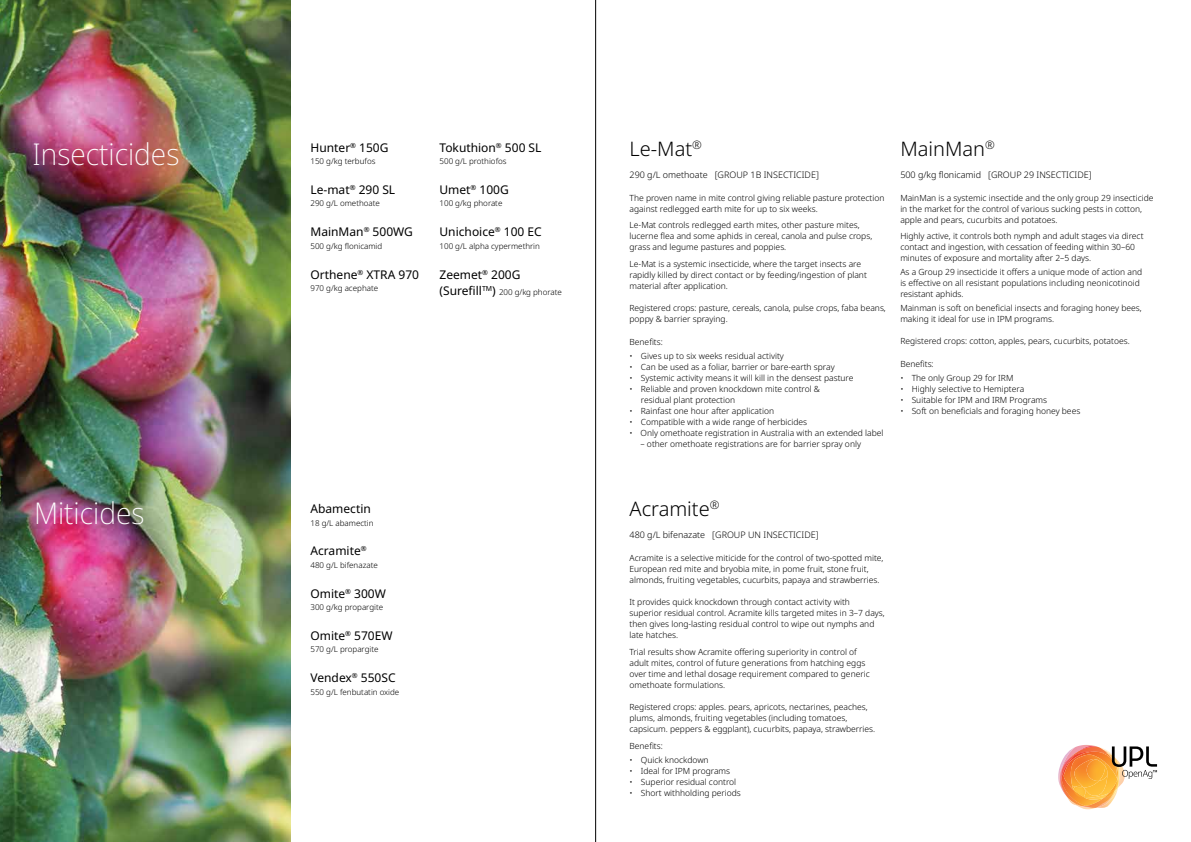
<style>
.page{position:relative;width:1191px;height:842px;background:#fff}
.page>*{position:absolute;margin:0;border:0;box-sizing:border-box;transform-origin:0 0}
.t1{font:200 30px "Noto Sans Display";color:#fff}
.t2{font:300 20px "Noto Sans";color:#000}
.t3{font:12px "Noto Sans";color:#000}
.t4{font:300 9px "Noto Sans";color:#000}
.t5{font:300 8.5px/11px "Noto Sans";color:#000}
.t6{font:300 8px "Noto Sans";color:#000}
.s1{font-weight:400;font-size:12px}
</style>
<div class="page">
<img style="left:0;top:0;width:291px;height:842px">
<svg style="left:1058px;top:745px;width:99px;height:63px"></svg>
<hr style="left:595px;top:0;width:1px;height:842px;background:#000">
<h1 class="t1" style="left:33px;top:133px;width:148px">Insecticides</h1>
<h1 class="t1" style="left:34px;top:492px;width:112px">Miticides</h1>
<h3 class="t3" style="left:310px;top:139px;width:80px">Hunter<sup>®</sup> 150G</h3>
<p class="t6" style="left:310px;top:156px;width:66px">150 g/kg terbufos</p>
<h3 class="t3" style="left:439px;top:139px;width:103px">Tokuthion<sup>®</sup> 500 SL</h3>
<p class="t6" style="left:439px;top:156px;width:69px">500 g/L prothiofos</p>
<h3 class="t3" style="left:310px;top:181px;width:86px">Le-mat<sup>®</sup> 290 SL</h3>
<p class="t6" style="left:310px;top:198px;width:71px">290 g/L omethoate</p>
<h3 class="t3" style="left:439px;top:181px;width:71px">Umet<sup>®</sup> 100G</h3>
<p class="t6" style="left:439px;top:198px;width:64px">100 g/kg phorate</p>
<h3 class="t3" style="left:310px;top:223px;width:104px">MainMan<sup>®</sup> 500WG</h3>
<p class="t6" style="left:310px;top:240px;width:73px">500 g/kg flonicamid</p>
<h3 class="t3" style="left:439px;top:223px;width:104px">Unichoice<sup>®</sup> 100 EC</h3>
<p class="t6" style="left:439px;top:240px;width:102px">100 g/L alpha cypermethrin</p>
<h3 class="t3" style="left:310px;top:266px;width:110px">Orthene<sup>®</sup> XTRA 970</h3>
<p class="t6" style="left:310px;top:282px;width:69px">970 g/kg acephate</p>
<h3 class="t3" style="left:439px;top:266px;width:82px">Zeemet<sup>®</sup> 200G</h3>
<p class="t6" style="left:439px;top:287px;width:124px"><span class="s1">(Surefill</span><sup>TM</sup><span class="s1">)</span> 200 g/kg phorate</p>
<h2 class="t2" style="left:629px;top:135px;width:74px">Le-Mat<sup>®</sup></h2>
<p class="t4" style="left:629px;top:169px;width:191px">290 g/L omethoate [GROUP 1B INSECTICIDE]</p>
<p class="t5" style="left:629px;top:192px;width:256px">The proven name in mite control giving reliable pasture protection against redlegged earth mite for up to six weeks.</p>
<p class="t5" style="left:629px;top:220px;width:244px">Le-Mat controls redlegged earth mites, other pasture mites, lucerne flea and some aphids in cereal, canola and pulse crops, grass and legume pastures and poppies.</p>
<p class="t5" style="left:629px;top:259px;width:239px">Le-Mat is a systemic insecticide, where the target insects are rapidly killed by direct contact or by feeding/ingestion of plant material after application.</p>
<p class="t5" style="left:629px;top:303px;width:258px">Registered crops: pasture, cereals, canola, pulse crops, faba beans, poppy &amp; barrier spraying.</p>
<p class="t5" style="left:629px;top:336px;width:35px">Benefits:</p>
<p class="t5" style="left:629px;top:350px;width:156px">• Gives up to six weeks residual activity</p>
<p class="t5" style="left:629px;top:361px;width:207px">• Can be used as a foliar, barrier or bare-earth spray</p>
<p class="t5" style="left:629px;top:372px;width:225px">• Systemic activity means it will kill in the densest pasture</p>
<p class="t5" style="left:641px;top:383px;width:181px;text-indent:-11px">• Reliable and proven knockdown mite control &amp; residual plant protection</p>
<p class="t5" style="left:629px;top:405px;width:146px">• Rainfast one hour after application</p>
<p class="t5" style="left:629px;top:416px;width:179px">• Compatible with a wide range of herbicides</p>
<p class="t5" style="left:629px;top:427px;width:255px">• Only omethoate registration in Australia with an extended label</p>
<p class="t5" style="left:640px;top:438px;width:222px">– other omethoate registrations are for barrier spray only</p>
<h2 class="t2" style="left:900px;top:135px;width:96px">MainMan<sup>®</sup></h2>
<p class="t4" style="left:900px;top:169px;width:193px">500 g/kg flonicamid [GROUP 29 INSECTICIDE]</p>
<p class="t5" style="left:900px;top:192px;width:255px">MainMan is a systemic insectide and the only group 29 insecticide in the market for the control of various sucking pests in cotton, apple and pears, cucurbits and potatoes.</p>
<p class="t5" style="left:900px;top:231px;width:245px">Highly active, it controls both nymph and adult stages via direct contact and ingestion, with cessation of feeding within 30–60 minutes of exposure and mortality after 2–5 days.</p>
<p class="t5" style="left:900px;top:267px;width:243px">As a Group 29 insecticide it offers a unique mode of action and is effective on all resistant populations including neonicotinoid resistant aphids.</p>
<p class="t5" style="left:900px;top:303px;width:243px">Mainman is soft on beneficial insects and foraging honey bees, making it ideal for use in IPM programs.</p>
<p class="t5" style="left:900px;top:336px;width:231px">Registered crops: cotton, apples, pears, cucurbits, potatoes.</p>
<p class="t5" style="left:900px;top:358px;width:35px">Benefits:</p>
<p class="t5" style="left:900px;top:372px;width:115px">• The only Group 29 for IRM</p>
<p class="t5" style="left:900px;top:383px;width:125px">• Highly selective to Hemiptera</p>
<p class="t5" style="left:900px;top:394px;width:148px">• Suitable for IPM and IRM Programs</p>
<p class="t5" style="left:900px;top:405px;width:181px">• Soft on beneficials and foraging honey bees</p>
<h3 class="t3" style="left:310px;top:500px;width:62px">Abamectin</h3>
<p class="t6" style="left:310px;top:517px;width:65px">18 g/L abamectin</p>
<h3 class="t3" style="left:310px;top:543px;width:58px">Acramite<sup>®</sup></h3>
<p class="t6" style="left:310px;top:559px;width:69px">480 g/L bifenazate</p>
<h3 class="t3" style="left:310px;top:585px;width:77px">Omite<sup>®</sup> 300W</h3>
<p class="t6" style="left:310px;top:602px;width:74px">300 g/kg propargite</p>
<h3 class="t3" style="left:310px;top:627px;width:84px">Omite<sup>®</sup> 570EW</h3>
<p class="t6" style="left:310px;top:644px;width:69px">570 g/L propargite</p>
<h3 class="t3" style="left:310px;top:669px;width:87px">Vendex<sup>®</sup> 550SC</h3>
<p class="t6" style="left:310px;top:686px;width:90px">550 g/L fenbutatin oxide</p>
<h2 class="t2" style="left:629px;top:495px;width:91px">Acramite<sup>®</sup></h2>
<p class="t4" style="left:629px;top:529px;width:191px">480 g/L bifenazate [GROUP UN INSECTICIDE]</p>
<p class="t5" style="left:629px;top:552px;width:255px">Acramite is a selective miticide for the control of two-spotted mite,<br>European red mite and bryobia mite, in pome fruit, stone fruit, almonds, fruiting vegetables, cucurbits, papaya and strawberries.</p>
<p class="t5" style="left:629px;top:597px;width:257px">It provides quick knockdown through contact activity with<br>superior residual control. Acramite kills targeted mites in 3–7 days, then gives long-lasting residual control to wipe out nymphs and late hatches.</p>
<p class="t5" style="left:629px;top:646px;width:242px">Trial results show Acramite offering superiority in control of adult mites, control of future generations from hatching eggs over time and lethal dosage requirement compared to generic omethoate formulations.</p>
<p class="t5" style="left:629px;top:702px;width:247px">Registered crops: apples. pears, apricots, nectarines, peaches, plums, almonds, fruiting vegetables (including tomatoes, capsicum. peppers &amp; eggplant), cucurbits, papaya, strawberries.</p>
<p class="t5" style="left:629px;top:740px;width:35px">Benefits:</p>
<p class="t5" style="left:629px;top:754px;width:81px">• Quick knockdown</p>
<p class="t5" style="left:629px;top:765px;width:102px">• Ideal for IPM programs</p>
<p class="t5" style="left:629px;top:776px;width:108px">• Superior residual control</p>
<p class="t5" style="left:629px;top:787px;width:113px">• Short withholding periods</p>
</div>
